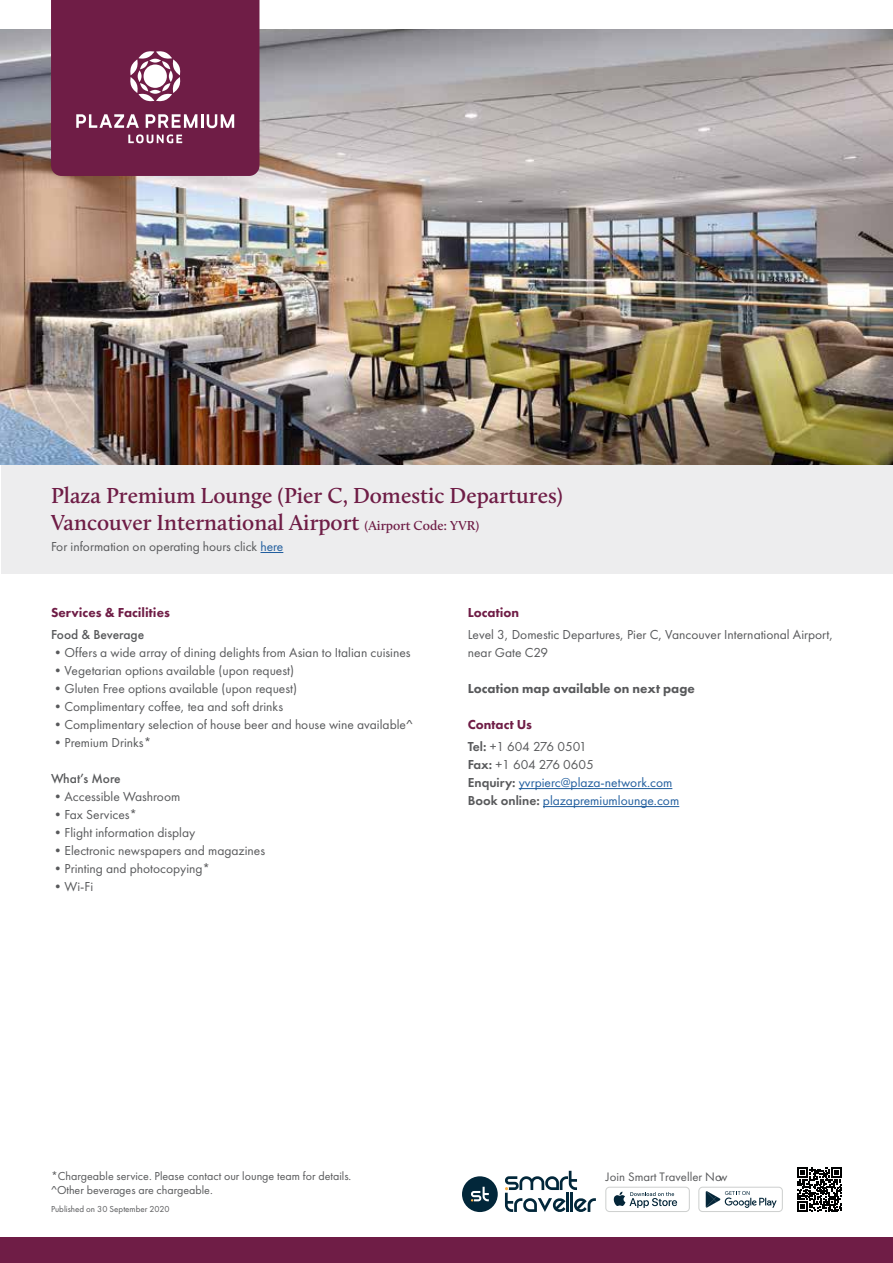
<style>
.page{position:relative;width:893px;height:1263px;background:#fff}
.page>*{position:absolute;margin:0;border:0;box-sizing:border-box;transform-origin:0 0}
.t1{font:600 22.5px/27px "Calluna";color:#6f1d46}
.t2{font:13.5px/18px "Futura PT";color:#58595b}
.t3{font:13.5px/18px "Futura PT";color:#215e9e}
.t4{font:800 13.5px "Futura PT";color:#58595b}
.t5{font:800 13.5px "Futura PT";color:#6f1d46}
.t6{font:13.5px/22.2px "Futura PT";letter-spacing:-.025em;color:#58595b}
.t7{font:500 13.5px "Futura PT";color:#58595b}
.t8{font:12.75px "Futura PT";color:#58595b}
.t9{font:12px "Futura PT";color:#58595b}
.t10{font:9px "Futura PT";color:#58595b}
.s1{font-size:13.5px}
.s2{color:#215e9e}
.s3{font-weight:800;color:#6f1d46}
.s4{font-weight:600}
.s5{font-weight:600;color:#58595b}
.s6{color:#58595b}
</style>
<div class="page">
<div style="left:462px;top:1176px;width:36px;height:36px;background:#02273a;border-radius:50%"></div>
<svg style="left:471px;top:1187px;width:18px;height:14px"></svg>
<svg style="left:505px;top:1171px;width:91px;height:41px"></svg>
<div style="left:605px;top:1187px;width:85px;height:25px;background:#d6d8d7;border-radius:4px"></div>
<div style="left:606px;top:1188px;width:83px;height:23px;background:#fff;border-radius:3px"></div>
<svg style="left:613px;top:1192px;width:64px;height:16px"></svg>
<div style="left:698px;top:1187px;width:85px;height:25px;background:#d6d8d7;border-radius:4px"></div>
<div style="left:699px;top:1188px;width:83px;height:23px;background:#fff;border-radius:3px"></div>
<svg style="left:706px;top:1191px;width:71px;height:17px"></svg>
<svg style="left:797px;top:1167px;width:45px;height:45px"></svg>
<div style="left:1px;top:464px;width:891px;height:110px;background:#ededee"></div>
<div style="left:0;top:1237px;width:893px;height:26px;background:#6f1d46"></div>
<img style="left:1px;top:29px;width:891px;height:435px">
<svg style="left:260px;top:552px;width:23px;height:1px"></svg>
<hr style="left:519px;top:788px;width:153px;height:1px;background:#215e9e">
<hr style="left:543px;top:806px;width:136px;height:1px;background:#215e9e">
<svg style="left:51px;top:0;width:208px;height:176px;background:#782b51"></svg>
<h1 class="t1" style="left:51px;top:482px;width:513px">Plaza Premium Lounge (Pier C, Domestic Departures)<br>Vancouver International Airport <span class="s1">(Airport Code: YVR)</span></h1>
<p class="t2" style="left:51px;top:538px;width:234px">For information on operating hours click <span class="s2">here</span></p>
<p class="t5" style="left:51px;top:604px;width:120px">Services &amp; Facilities</p>
<p class="t7" style="left:51px;top:626px;width:95px">Food &amp; Beverage</p>
<p class="t2" style="left:51px;top:643px;width:361px">•Offers a wide array of dining delights from Asian to Italian cuisines</p>
<p class="t2" style="left:51px;top:661px;width:245px">•Vegetarian options available (upon request)</p>
<p class="t2" style="left:51px;top:679px;width:248px">•Gluten Free options available (upon request)</p>
<p class="t2" style="left:51px;top:697px;width:234px">•Complimentary coffee, tea and soft drinks</p>
<p class="t2" style="left:51px;top:715px;width:363px">•Complimentary selection of house beer and house wine available^</p>
<p class="t2" style="left:51px;top:733px;width:102px">•Premium Drinks*</p>
<p class="t7" style="left:51px;top:770px;width:71px">What’s More</p>
<p class="t2" style="left:51px;top:787px;width:131px">•Accessible Washroom</p>
<p class="t2" style="left:51px;top:805px;width:88px">•Fax Services*</p>
<p class="t2" style="left:51px;top:823px;width:146px">•Flight information display</p>
<p class="t2" style="left:51px;top:841px;width:216px">•Electronic newspapers and magazines</p>
<p class="t2" style="left:51px;top:859px;width:161px">•Printing and photocopying*</p>
<p class="t2" style="left:51px;top:877px;width:44px">•Wi-Fi</p>
<p class="t5" style="left:468px;top:604px;width:53px">Location</p>
<p class="t2" style="left:468px;top:625px;width:367px">Level 3, Domestic Departures, Pier C, Vancouver International Airport, near Gate C29</p>
<p class="t4" style="left:468px;top:680px;width:229px">Location map available on next page</p>
<p class="t6" style="left:468px;top:713px;width:120px"><span class="s3">Contact Us<br></span><span class="s4">Tel:</span> +1 604 276 0501</p>
<p class="t3" style="left:468px;top:756px;width:213px"><span class="s5">Fax:</span> <span class="s6">+1 604 276 0605<br></span><span class="s5">Enquiry:</span> yvrpierc@plaza-network.com<br><span class="s5">Book online:</span> plazapremiumlounge.com</p>
<p class="t9" style="left:51px;top:1168px;width:302px">*Chargeable service. Please contact our lounge team for details.</p>
<p class="t8" style="left:606px;top:1169px;width:123px">Join Smart Traveller Now</p>
<p class="t9" style="left:51px;top:1183px;width:163px">^Other beverages are chargeable.</p>
<p class="t10" style="left:51px;top:1204px;width:120px">Published on 30 September 2020</p>
</div>
